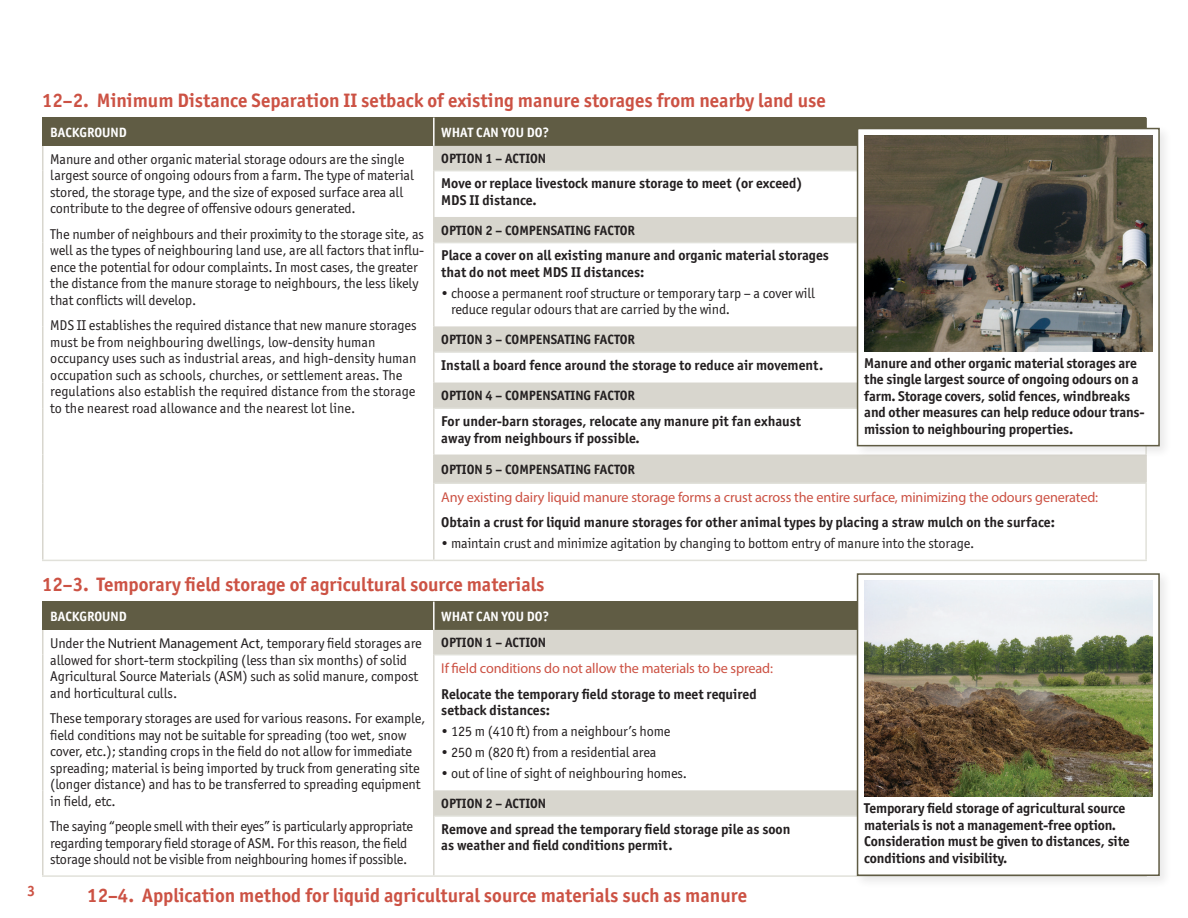
<style>
.page{position:relative;width:1188px;height:918px;background:#fff}
.page>*{position:absolute;margin:0;border:0;box-sizing:border-box;transform-origin:0 0}
.t1{font:700 19.5px "Officina Sans ITC Pro";color:#cc5244}
.t2{font:700 15px "Officina Sans ITC Pro";color:#cc5244}
.t3{font:14.25px/16.5px "Officina Sans ITC Pro";letter-spacing:-.01em;color:#231f20}
.t4{font:700 14.25px/16.5px "Officina Sans ITC Pro";color:#231f20}
.t5{font:14.25px "Myriad Pro";letter-spacing:-.01em;color:#cc5244}
.t6{font:700 13.5px "Officina Sans ITC Pro";color:#231f20}
.t7{font:700 13.5px "Officina Sans ITC Pro";color:#fff}
.s1{font-family:"Myriad Pro"}
</style>
<div class="page">
<div style="left:43px;top:118px;width:391px;height:28px;background:#605c44"></div>
<div style="left:434px;top:118px;width:712px;height:28px;background:#605c44"></div>
<svg style="left:435px;top:146px;width:710px;height:336px"></svg>
<hr style="left:433px;top:118px;width:2px;height:28px;background:#fff">
<hr style="left:1145px;top:118px;width:2px;height:28px;background:#605c44">
<hr style="left:42px;top:146px;width:2px;height:25px;background:#d8d6ce">
<hr style="left:42px;top:171px;width:2px;height:46px;background:#d8d6ce">
<hr style="left:42px;top:217px;width:2px;height:26px;background:#d8d6ce">
<hr style="left:42px;top:243px;width:2px;height:83px;background:#d8d6ce">
<hr style="left:42px;top:326px;width:2px;height:26px;background:#d8d6ce">
<hr style="left:42px;top:352px;width:2px;height:31px;background:#d8d6ce">
<hr style="left:42px;top:383px;width:2px;height:25px;background:#d8d6ce">
<hr style="left:42px;top:408px;width:2px;height:47px;background:#d8d6ce">
<hr style="left:42px;top:455px;width:2px;height:28px;background:#d8d6ce">
<hr style="left:42px;top:483px;width:2px;height:77px;background:#d8d6ce">
<hr style="left:433px;top:146px;width:2px;height:25px;background:#d8d6ce">
<hr style="left:433px;top:171px;width:2px;height:46px;background:#d8d6ce">
<hr style="left:435px;top:170px;width:712px;height:1px;background:#e1e1da">
<hr style="left:433px;top:217px;width:2px;height:26px;background:#d8d6ce">
<hr style="left:433px;top:243px;width:2px;height:83px;background:#d8d6ce">
<hr style="left:435px;top:242px;width:712px;height:1px;background:#e1e1da">
<hr style="left:433px;top:326px;width:2px;height:26px;background:#d8d6ce">
<hr style="left:433px;top:383px;width:2px;height:25px;background:#d8d6ce">
<hr style="left:433px;top:455px;width:2px;height:28px;background:#d8d6ce">
<hr style="left:1145px;top:455px;width:2px;height:27px;background:#d8d6ce">
<hr style="left:42px;top:560px;width:392px;height:1px;background:#e1e1da">
<hr style="left:433px;top:352px;width:2px;height:31px;background:#d8d6ce">
<hr style="left:433px;top:408px;width:2px;height:47px;background:#d8d6ce">
<hr style="left:433px;top:483px;width:2px;height:77px;background:#d8d6ce">
<hr style="left:435px;top:351px;width:712px;height:2px;background:#e1e1da">
<hr style="left:435px;top:407px;width:712px;height:2px;background:#e1e1da">
<hr style="left:435px;top:482px;width:712px;height:2px;background:#e1e1da">
<hr style="left:1145px;top:484px;width:2px;height:76px;background:#e1e1da">
<hr style="left:434px;top:560px;width:713px;height:1px;background:#e1e1da">
<hr style="left:42px;top:118px;width:2px;height:28px;background:#605c44">
<div style="left:43px;top:602px;width:391px;height:28px;background:#605c44"></div>
<div style="left:434px;top:602px;width:712px;height:28px;background:#605c44"></div>
<svg style="left:435px;top:630px;width:418px;height:185px"></svg>
<hr style="left:433px;top:602px;width:2px;height:28px;background:#fff">
<hr style="left:42px;top:630px;width:2px;height:25px;background:#d8d6ce">
<hr style="left:42px;top:655px;width:2px;height:135px;background:#d8d6ce">
<hr style="left:42px;top:790px;width:2px;height:26px;background:#d8d6ce">
<hr style="left:42px;top:816px;width:2px;height:59px;background:#d8d6ce">
<hr style="left:433px;top:630px;width:2px;height:25px;background:#d8d6ce">
<hr style="left:433px;top:655px;width:2px;height:135px;background:#d8d6ce">
<hr style="left:435px;top:654px;width:712px;height:1px;background:#e1e1da">
<hr style="left:433px;top:790px;width:2px;height:26px;background:#d8d6ce">
<hr style="left:42px;top:875px;width:392px;height:2px;background:#e1e1da">
<hr style="left:433px;top:816px;width:2px;height:59px;background:#d8d6ce">
<hr style="left:435px;top:815px;width:712px;height:2px;background:#e1e1da">
<hr style="left:434px;top:875px;width:713px;height:2px;background:#e1e1da">
<hr style="left:42px;top:602px;width:2px;height:28px;background:#605c44">
<div style="left:853px;top:570px;width:319px;height:319px;background:#231f20;opacity:.1"></div>
<div style="left:857px;top:573px;width:303px;height:303px;background:#fff;border:2px solid #605c44"></div>
<img style="left:864px;top:581px;width:288px;height:216px">
<div style="left:853px;top:124px;width:319px;height:335px;background:#231f20;opacity:.1"></div>
<div style="left:857px;top:128px;width:303px;height:318px;background:#fff;border:2px solid #605c44"></div>
<img style="left:864px;top:135px;width:288px;height:216px">
<p class="t2" style="left:27px;top:882px;width:10px">3</p>
<h1 class="t1" style="left:42px;top:88px;width:785px">12–2. Minimum Distance Separation II setback of existing manure storages from nearby land use</h1>
<p class="t7" style="left:50px;top:124px;width:78px">BACKGROUND</p>
<p class="t7" style="left:441px;top:124px;width:109px">WHAT CAN YOU DO?</p>
<p class="t3" style="left:50px;top:151px;width:365px">Manure and other organic material storage odours are the single largest source of ongoing odours from a farm. The type of material stored, the storage type, and the size of exposed surface area all contribute to the degree of offensive odours generated.</p>
<p class="t3" style="left:50px;top:226px;width:376px">The number of neighbours and their proximity to the storage site, as well as the types of neighbouring land use, are all factors that influ&shy;ence the potential for odour complaints. In most cases, the greater the distance from the manure storage to neighbours, the less likely that conflicts will develop.</p>
<p class="t3" style="left:50px;top:317px;width:368px">MDS II establishes the required distance that new manure storages must be from neighbouring dwellings, low-density human occupancy uses such as industrial areas, and high-density human occupation such as schools, churches, or settlement areas. The regulations also establish the required distance from the storage to the nearest road allowance and the nearest lot line.</p>
<p class="t6" style="left:441px;top:150px;width:106px">OPTION 1 – ACTION</p>
<p class="t4" style="left:441px;top:175px;width:363px">Move or replace livestock manure storage to meet (or exceed)<br>MDS II distance.</p>
<p class="t6" style="left:441px;top:222px;width:195px">OPTION 2 – COMPENSATING FACTOR</p>
<p class="t4" style="left:441px;top:247px;width:389px">Place a cover on all existing manure and organic material storages that do not meet MDS II distances:</p>
<p class="t3" style="left:451px;top:285px;width:366px;text-indent:-10px">• choose a permanent roof structure or temporary tarp – a cover will reduce regular odours that are carried by the wind.</p>
<p class="t6" style="left:441px;top:331px;width:195px">OPTION 3 – COMPENSATING FACTOR</p>
<p class="t4" style="left:441px;top:357px;width:383px">Install a board fence around the storage to reduce air movement.</p>
<p class="t6" style="left:441px;top:387px;width:195px">OPTION 4 – COMPENSATING FACTOR</p>
<p class="t4" style="left:441px;top:413px;width:361px">For under-barn storages, relocate any manure pit fan exhaust away from neighbours if possible.</p>
<p class="t6" style="left:441px;top:461px;width:195px">OPTION 5 – COMPENSATING FACTOR</p>
<p class="t5" style="left:441px;top:488px;width:658px">Any existing dairy liquid manure storage forms a crust across the entire surface, minimizing the odours generated:</p>
<p class="t4" style="left:441px;top:514px;width:615px">Obtain a crust for liquid manure storages for other animal types by placing a straw mulch on the surface:</p>
<p class="t3" style="left:441px;top:535px;width:535px">• maintain crust and minimize agitation by changing to bottom entry of manure into the storage.</p>
<h1 class="t1" style="left:42px;top:572px;width:504px">12–3. Temporary field storage of agricultural source materials</h1>
<p class="t7" style="left:50px;top:608px;width:78px">BACKGROUND</p>
<p class="t7" style="left:441px;top:608px;width:109px">WHAT CAN YOU DO?</p>
<p class="t3" style="left:50px;top:635px;width:373px">Under the <span class="s1">Nutrient Management Act</span>, temporary field storages are allowed for short-term stockpiling (less than six months) of solid Agricultural Source Materials (ASM) such as solid manure, compost and horticultural culls.</p>
<p class="t3" style="left:50px;top:710px;width:377px">These temporary storages are used for various reasons. For example, field conditions may not be suitable for spreading (too wet, snow cover, etc.); standing crops in the field do not allow for immediate spreading; material is being imported by truck from generating site (longer distance) and has to be transferred to spreading equipment in field, etc.</p>
<p class="t3" style="left:50px;top:818px;width:364px">The saying “people smell with their eyes” is particularly appropriate regarding temporary field storage of ASM. For this reason, the field storage should not be visible from neighbouring homes if possible.</p>
<p class="t4" style="left:864px;top:354px;width:282px">Manure and other organic material storages are the single largest source of ongoing odours on a farm. Storage covers, solid fences, windbreaks and other measures can help reduce odour trans&shy;mission to neighbouring properties.</p>
<p class="t6" style="left:441px;top:634px;width:106px">OPTION 1 – ACTION</p>
<p class="t5" style="left:441px;top:660px;width:333px">If field conditions do not allow the materials to be spread:</p>
<p class="t4" style="left:441px;top:686px;width:317px">Relocate the temporary field storage to meet required setback distances:</p>
<p class="t3" style="left:441px;top:723px;width:231px">• 125 m (410 ft) from a neighbour’s home</p>
<p class="t3" style="left:441px;top:744px;width:217px">• 250 m (820 ft) from a residential area</p>
<p class="t3" style="left:441px;top:765px;width:247px">• out of line of sight of neighbouring homes.</p>
<p class="t6" style="left:441px;top:795px;width:106px">OPTION 2 – ACTION</p>
<p class="t4" style="left:441px;top:821px;width:351px">Remove and spread the temporary field storage pile as soon as weather and field conditions permit.</p>
<h1 class="t1" style="left:87px;top:884px;width:661px">12–4. Application method for liquid agricultural source materials such as manure</h1>
<p class="t4" style="left:864px;top:800px;width:267px">Temporary field storage of agricultural source materials is not a management-free option.<br>Consideration must be given to distances, site conditions and visibility.</p>
</div>
